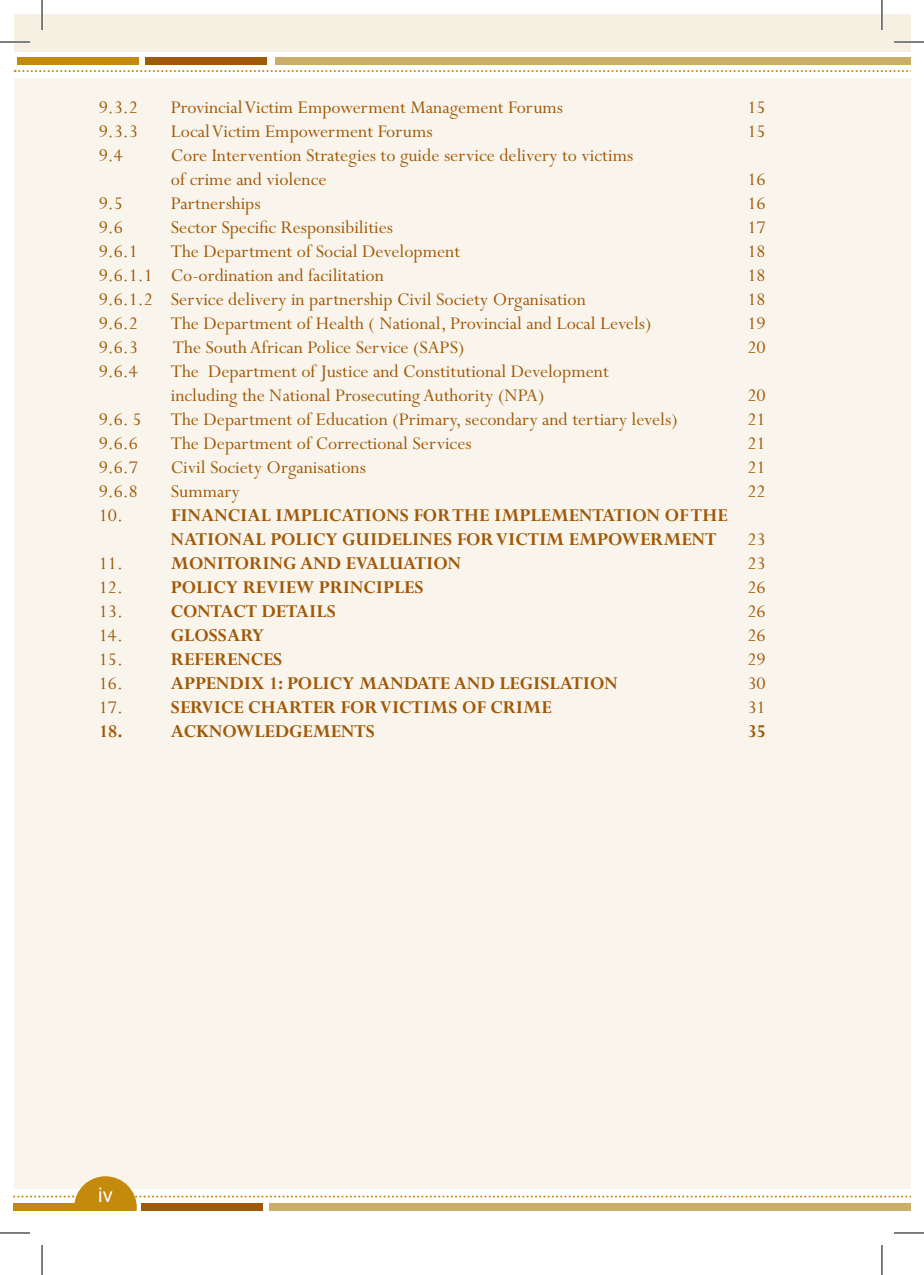
<style>
.page{position:relative;width:924px;height:1275px;background:#fff}
.page>*{position:absolute;margin:0;border:0;box-sizing:border-box;transform-origin:0 0}
.t1{font:20px "Perpetua";color:#a05908}
.Heading{font:700 20px "Perpetua";color:#a05908}
.t2{font:20px "Arial";color:#fff}
.s1{font-weight:400}
</style>
<div class="page">
<div style="left:14px;top:1203px;width:121px;height:7px;background:#c48a0c"></div>
<div style="left:142px;top:1203px;width:121px;height:7px;background:#a05908"></div>
<div style="left:270px;top:1203px;width:611px;height:7px;background:#ccae6b"></div>
<div style="left:275px;top:57px;width:606px;height:7px;background:#ccae6b"></div>
<div style="left:145px;top:57px;width:121px;height:7px;background:#a05908"></div>
<div style="left:17px;top:57px;width:121px;height:7px;background:#c48a0c"></div>
<div style="left:15px;top:79px;width:866px;height:1110px;background:#f9f5ec"></div>
<div style="left:15px;top:14px;width:866px;height:38px;background:#f6f0e3"></div>
<div style="left:74px;top:1176px;width:63px;height:62px;background:#c48a0c;border-radius:50%"></div>
<div style="left:14px;top:1210px;width:124px;height:51px;background:#fff"></div>
<div style="left:881px;top:1203px;width:28px;height:7px;background:#ccae6b"></div>
<svg style="left:14px;top:1195px;width:894px;height:2px"></svg>
<div style="left:881px;top:57px;width:28px;height:7px;background:#ccae6b"></div>
<svg style="left:15px;top:70px;width:894px;height:2px"></svg>
<div style="left:881px;top:79px;width:28px;height:1110px;background:#f9f5ec"></div>
<div style="left:881px;top:14px;width:28px;height:38px;background:#f6f0e3"></div>
<hr style="left:0;top:41px;width:30px;height:2px;background:#fff">
<hr style="left:893px;top:41px;width:30px;height:2px;background:#fff">
<hr style="left:41px;top:0;width:2px;height:30px;background:#fff">
<hr style="left:880px;top:0;width:2px;height:30px;background:#fff">
<hr style="left:0;top:42px;width:30px;height:1px;background:#000">
<hr style="left:893px;top:42px;width:30px;height:1px;background:#000">
<hr style="left:0;top:1232px;width:30px;height:1px;background:#000">
<hr style="left:893px;top:1232px;width:30px;height:1px;background:#000">
<hr style="left:42px;top:0;width:1px;height:30px;background:#000">
<hr style="left:42px;top:1245px;width:1px;height:30px;background:#000">
<hr style="left:881px;top:0;width:1px;height:30px;background:#000">
<hr style="left:881px;top:1245px;width:1px;height:30px;background:#000">
<p class="t1" style="left:99px;top:97px;width:41px">9.3.2</p>
<p class="t1" style="left:171px;top:97px;width:393px">Provincial Victim Empowerment Management Forums</p>
<p class="t1" style="left:747px;top:97px;width:20px">15</p>
<p class="t1" style="left:99px;top:121px;width:41px">9.3.3</p>
<p class="t1" style="left:171px;top:121px;width:263px">Local Victim Empowerment Forums</p>
<p class="t1" style="left:747px;top:121px;width:20px">15</p>
<p class="t1" style="left:99px;top:145px;width:26px">9.4</p>
<p class="t1" style="left:171px;top:145px;width:464px">Core Intervention Strategies to guide service delivery to victims</p>
<p class="t1" style="left:171px;top:169px;width:157px">of crime and violence</p>
<p class="t1" style="left:747px;top:169px;width:20px">16</p>
<p class="t1" style="left:99px;top:193px;width:26px">9.5</p>
<p class="t1" style="left:171px;top:193px;width:91px">Partnerships</p>
<p class="t1" style="left:747px;top:193px;width:20px">16</p>
<p class="t1" style="left:99px;top:217px;width:26px">9.6</p>
<p class="t1" style="left:171px;top:217px;width:224px">Sector Specific Responsibilities</p>
<p class="t1" style="left:747px;top:217px;width:20px">17</p>
<p class="t1" style="left:99px;top:241px;width:41px">9.6.1</p>
<p class="t1" style="left:171px;top:241px;width:291px">The Department of Social Development</p>
<p class="t1" style="left:747px;top:241px;width:20px">18</p>
<p class="t1" style="left:99px;top:265px;width:286px">9.6.1.1 Co-ordination and facilitation</p>
<p class="t1" style="left:747px;top:265px;width:20px">18</p>
<p class="t1" style="left:99px;top:289px;width:488px">9.6.1.2 Service delivery in partnership Civil Society Organisation</p>
<p class="t1" style="left:747px;top:289px;width:20px">18</p>
<p class="t1" style="left:99px;top:313px;width:41px">9.6.2</p>
<p class="t1" style="left:171px;top:313px;width:482px">The Department of Health ( National, Provincial and Local Levels)</p>
<p class="t1" style="left:747px;top:313px;width:20px">19</p>
<p class="t1" style="left:99px;top:337px;width:41px">9.6.3</p>
<p class="t1" style="left:173px;top:337px;width:293px">The South African Police Service (SAPS)</p>
<p class="t1" style="left:747px;top:337px;width:20px">20</p>
<p class="t1" style="left:99px;top:361px;width:41px">9.6.4</p>
<p class="t1" style="left:171px;top:361px;width:439px">The Department of Justice and Constitutional Development</p>
<p class="t1" style="left:171px;top:385px;width:375px">including the National Prosecuting Authority (NPA)</p>
<p class="t1" style="left:747px;top:385px;width:20px">20</p>
<p class="t1" style="left:99px;top:409px;width:44px">9.6. 5</p>
<p class="t1" style="left:171px;top:409px;width:508px">The Department of Education (Primary, secondary and tertiary levels)</p>
<p class="t1" style="left:747px;top:409px;width:20px">21</p>
<p class="t1" style="left:99px;top:433px;width:41px">9.6.6</p>
<p class="t1" style="left:171px;top:433px;width:302px">The Department of Correctional Services</p>
<p class="t1" style="left:747px;top:433px;width:20px">21</p>
<p class="t1" style="left:99px;top:457px;width:41px">9.6.7</p>
<p class="t1" style="left:171px;top:457px;width:196px">Civil Society Organisations</p>
<p class="t1" style="left:747px;top:457px;width:20px">21</p>
<p class="t1" style="left:99px;top:481px;width:41px">9.6.8</p>
<p class="t1" style="left:171px;top:481px;width:70px">Summary</p>
<p class="t1" style="left:747px;top:481px;width:20px">22</p>
<p class="Heading" style="left:99px;top:504px;width:630px"><span class="s1">10.</span> FINANCIAL IMPLICATIONS FOR THE IMPLEMENTATION OF THE</p>
<p class="Heading" style="left:171px;top:528px;width:546px">NATIONAL POLICY GUIDELINES FOR VICTIM EMPOWERMENT</p>
<p class="t1" style="left:747px;top:529px;width:20px">23</p>
<p class="Heading" style="left:99px;top:552px;width:363px"><span class="s1">11.</span> MONITORING AND EVALUATION</p>
<p class="t1" style="left:747px;top:553px;width:20px">23</p>
<p class="Heading" style="left:99px;top:576px;width:326px"><span class="s1">12.</span> POLICY REVIEW PRINCIPLES</p>
<p class="t1" style="left:747px;top:577px;width:20px">26</p>
<p class="Heading" style="left:99px;top:600px;width:238px"><span class="s1">13.</span> CONTACT DETAILS</p>
<p class="t1" style="left:747px;top:601px;width:20px">26</p>
<p class="Heading" style="left:99px;top:624px;width:167px"><span class="s1">14.</span> GLOSSARY</p>
<p class="t1" style="left:747px;top:625px;width:20px">26</p>
<p class="Heading" style="left:99px;top:648px;width:185px"><span class="s1">15.</span> REFERENCES</p>
<p class="t1" style="left:747px;top:649px;width:20px">29</p>
<p class="Heading" style="left:99px;top:672px;width:520px"><span class="s1">16.</span> APPENDIX 1: POLICY MANDATE AND LEGISLATION</p>
<p class="t1" style="left:747px;top:673px;width:20px">30</p>
<p class="Heading" style="left:99px;top:696px;width:454px"><span class="s1">17.</span> SERVICE CHARTER FOR VICTIMS OF CRIME</p>
<p class="t1" style="left:747px;top:697px;width:20px">31</p>
<p class="Heading" style="left:99px;top:720px;width:25px">18.</p>
<p class="Heading" style="left:171px;top:720px;width:205px">ACKNOWLEDGEMENTS</p>
<p class="Heading" style="left:747px;top:720px;width:20px">35</p>
<p class="t2" style="left:98px;top:1183px;width:16px">iv</p>
</div>
